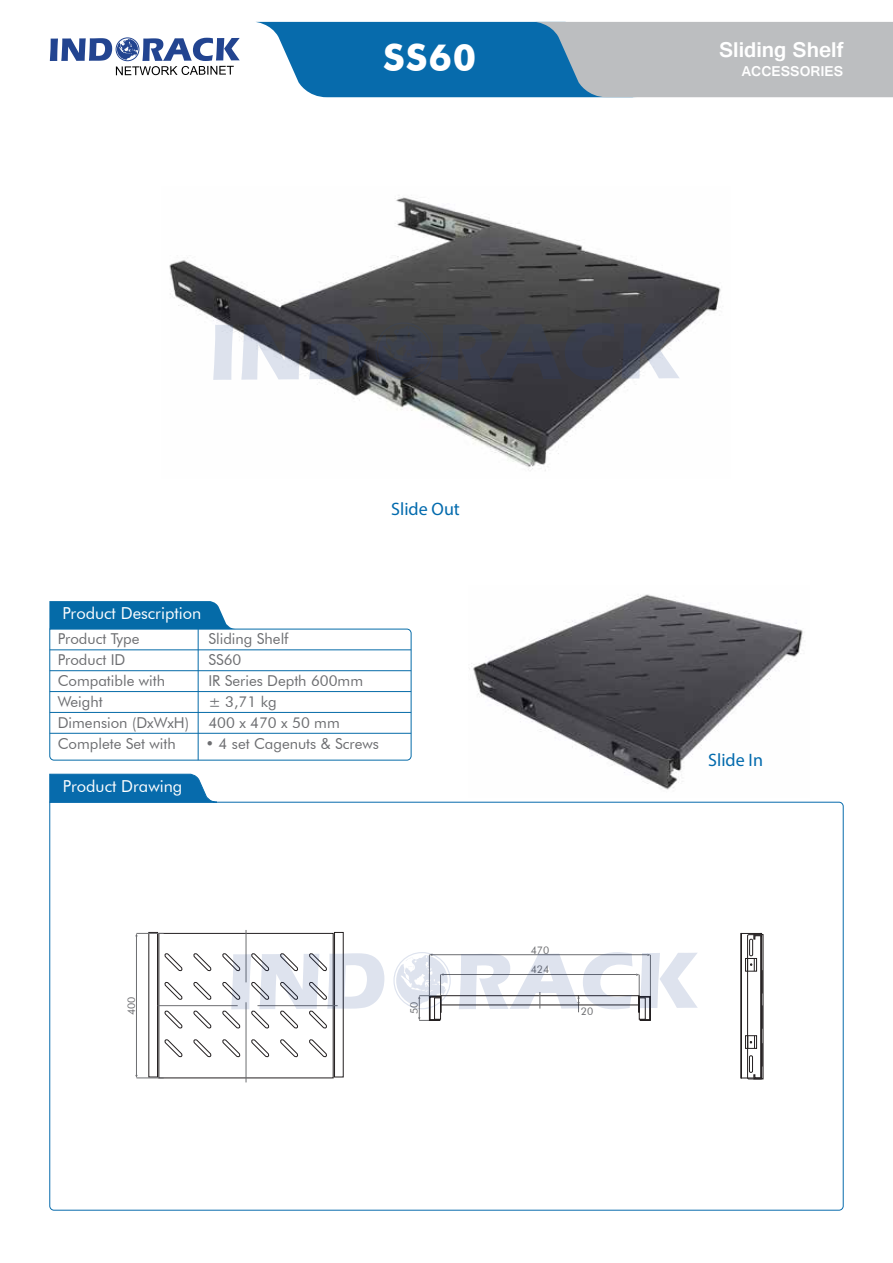
<style>
.page{position:relative;width:893px;height:1263px;background:#fff}
.page>*{position:absolute;margin:0;border:0;box-sizing:border-box;transform-origin:0 0}
.t1{font:700 37.5px "Futura BT";color:#fff}
.t2{font:700 22.5px "Gautami";color:#fff}
.t3{font:18px "Myriad Pro";color:#026aad}
.t4{font:16.5px "Futura BT";color:#fff}
.t5{font:15px/20.9px "Futura BT";color:#6d6e71}
.t6{font:700 15px "Gautami";color:#fff}
.t7{font:10.5px "Futura BT";color:#6d6e71}
</style>
<div class="page">
<img style="left:169px;top:197px;width:552px;height:274px">
<img style="left:469px;top:594px;width:335px;height:196px">
<svg style="left:256px;top:22px;width:637px;height:75px;background:#6f9cba"></svg>
<svg style="left:49px;top:802px;width:795px;height:408px"></svg>
<svg style="left:49px;top:774px;width:168px;height:28px;background:#1c77b3"></svg>
<svg style="left:50px;top:38px;width:190px;height:37px"></svg>
<hr style="left:431px;top:954px;width:216px;height:1px;background:#6d6e71">
<div style="left:334px;top:932px;width:10px;height:145px;border:1px solid #231f20"></div>
<div style="left:148px;top:932px;width:10px;height:145px;border:1px solid #231f20"></div>
<div style="left:158px;top:933px;width:176px;height:145px;border:1px solid #231f20"></div>
<svg style="left:193px;top:952px;width:19px;height:19px"></svg>
<svg style="left:164px;top:952px;width:19px;height:19px"></svg>
<svg style="left:193px;top:981px;width:19px;height:19px"></svg>
<svg style="left:164px;top:981px;width:19px;height:19px"></svg>
<svg style="left:193px;top:1010px;width:19px;height:18px"></svg>
<svg style="left:164px;top:1010px;width:19px;height:18px"></svg>
<svg style="left:308px;top:1038px;width:20px;height:19px"></svg>
<svg style="left:279px;top:1038px;width:20px;height:19px"></svg>
<svg style="left:250px;top:1038px;width:20px;height:19px"></svg>
<svg style="left:221px;top:1038px;width:20px;height:19px"></svg>
<svg style="left:193px;top:1038px;width:19px;height:19px"></svg>
<svg style="left:164px;top:1038px;width:19px;height:19px"></svg>
<hr style="left:246px;top:930px;width:1px;height:52px;background:#6d6e71">
<hr style="left:246px;top:1002px;width:1px;height:80px;background:#6d6e71">
<hr style="left:158px;top:1005px;width:80px;height:1px;background:#6d6e71">
<div style="left:440px;top:995px;width:200px;height:10px;border:1px solid #231f20"></div>
<div style="left:745px;top:958px;width:12px;height:13px;border:1px solid #231f20"></div>
<div style="left:745px;top:1035px;width:12px;height:14px;border:1px solid #231f20"></div>
<div style="left:761px;top:933px;width:1px;height:145px;border:1px solid #231f20"></div>
<div style="left:741px;top:933px;width:20px;height:145px;border:1px solid #231f20"></div>
<svg style="left:747px;top:934px;width:17px;height:146px"></svg>
<hr style="left:442px;top:974px;width:194px;height:1px;background:#6d6e71">
<hr style="left:136px;top:935px;width:1px;height:140px;background:#6d6e71">
<svg style="left:135px;top:933px;width:29px;height:3px"></svg>
<svg style="left:135px;top:1075px;width:29px;height:4px"></svg>
<svg style="left:221px;top:952px;width:163px;height:76px"></svg>
<svg style="left:459px;top:952px;width:239px;height:69px"></svg>
<div style="left:393px;top:952px;width:58px;height:57px;border:1px solid #224490;border-radius:50%"></div>
<svg style="left:396px;top:953px;width:52px;height:68px"></svg>
<svg style="left:213px;top:325px;width:20px;height:55px"></svg>
<svg style="left:241px;top:324px;width:60px;height:56px"></svg>
<svg style="left:309px;top:324px;width:57px;height:55px;background:#3b3e49"></svg>
<svg style="left:441px;top:323px;width:173px;height:57px;background:#3a3c46"></svg>
<svg style="left:621px;top:323px;width:59px;height:56px"></svg>
<div style="left:375px;top:322px;width:58px;height:58px;border:1px solid #224490;border-radius:50%"></div>
<svg style="left:378px;top:325px;width:52px;height:52px;background:#3c3e48"></svg>
<svg style="left:49px;top:601px;width:183px;height:27px;background:#1473ad"></svg>
<svg style="left:49px;top:628px;width:363px;height:133px"></svg>
<hr style="left:50px;top:733px;width:361px;height:1px;background:#056ba8">
<h1 class="t1" style="left:383px;top:35px;width:95px">SS60</h1>
<h2 class="t2" style="left:719px;top:36px;width:126px">Sliding Shelf</h2>
<p class="t6" style="left:742px;top:62px;width:103px">ACCESSORIES</p>
<p class="t3" style="left:391px;top:498px;width:70px">Slide Out</p>
<p class="t4" style="left:62px;top:603px;width:140px">Product Description</p>
<p class="t5" style="left:58px;top:649px;width:69px">Product ID</p>
<p class="t5" style="left:208px;top:649px;width:156px">SS60<br>IR Series Depth 600mm</p>
<p class="t5" style="left:58px;top:691px;width:47px">Weight</p>
<p class="t5" style="left:208px;top:691px;width:70px">± 3,71 kg</p>
<p class="t5" style="left:58px;top:733px;width:120px">Complete Set with</p>
<p class="t5" style="left:205px;top:733px;width:175px">• 4 set Cagenuts &amp; Screws</p>
<p class="t5" style="left:58px;top:628px;width:83px">Product Type</p>
<p class="t5" style="left:208px;top:628px;width:82px">Sliding Shelf</p>
<p class="t5" style="left:58px;top:670px;width:109px">Compatible with</p>
<p class="t5" style="left:58px;top:712px;width:133px">Dimension (DxWxH)</p>
<p class="t5" style="left:208px;top:712px;width:133px">400 x 470 x 50 mm</p>
<p class="t4" style="left:63px;top:776px;width:121px">Product Drawing</p>
<p class="t7" style="left:531px;top:943px;width:20px">470</p>
<p class="t7" style="left:531px;top:963px;width:20px">424</p>
<p class="t7" style="left:125px;top:1015px;width:20px;rotate:-90deg">400</p>
<p class="t7" style="left:581px;top:1005px;width:14px">20</p>
<p class="t7" style="left:408px;top:1014px;width:14px;rotate:-90deg">50</p>
<p class="t3" style="left:708px;top:749px;width:56px">Slide In</p>
</div>
